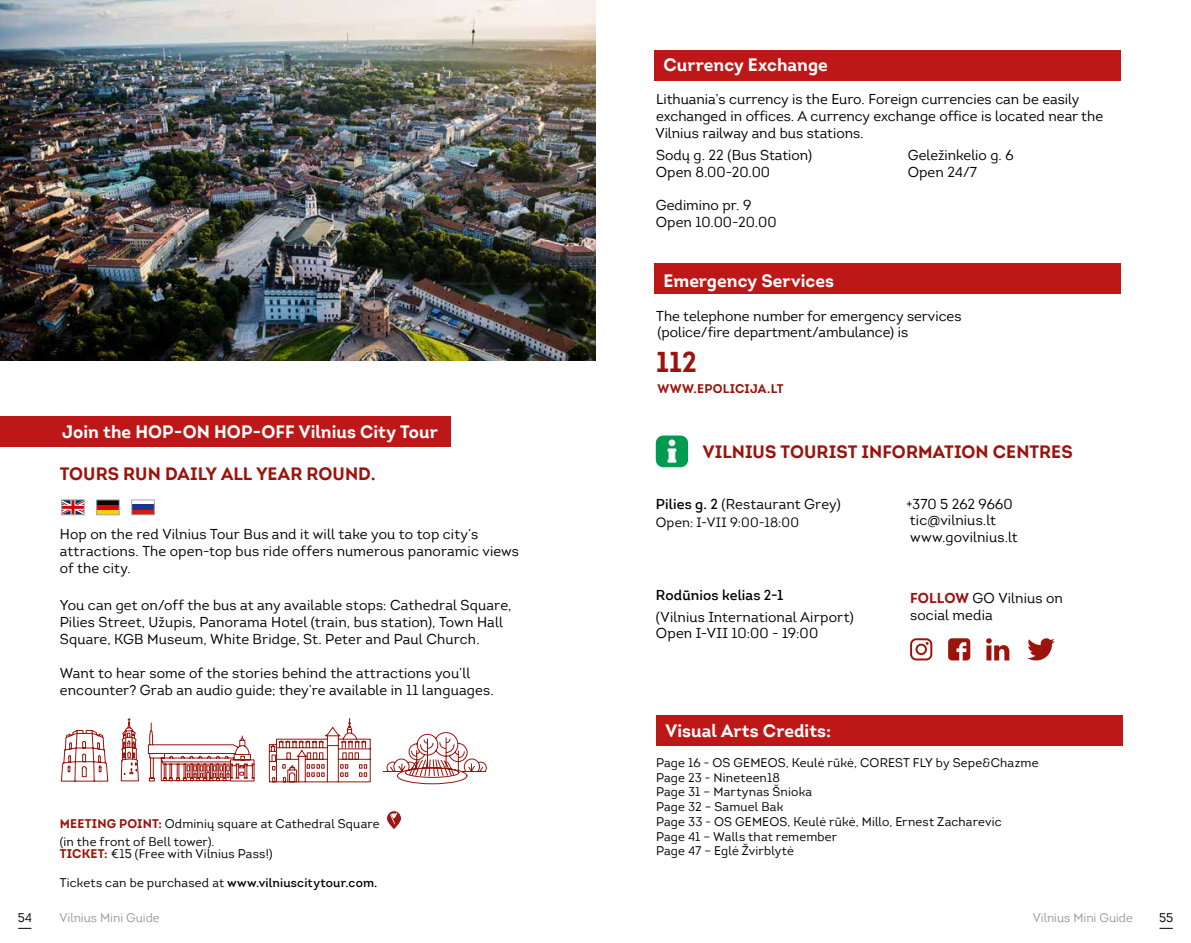
<style>
.page{position:relative;width:1191px;height:943px;background:#fff}
.page>*{position:absolute;margin:0;border:0;box-sizing:border-box;transform-origin:0 0}
.t1{font:700 28px "Intro";color:#9b130d}
.t2{font:700 17.5px "Intro";letter-spacing:.005em;color:#fff}
.t3{font:700 17.5px "Intro";letter-spacing:.005em;color:#9b130d}
.t4{font:14px/16.8px "Intro";letter-spacing:.005em;color:#000}
.t5{font:600 14px "Intro";letter-spacing:.01em;color:#000}
.t6{font:13.12px "Intro";letter-spacing:.02em;color:#000}
.t7{font:12.25px/14.7px "Intro";letter-spacing:.015em;color:#000}
.t8{font:600 12.25px "Intro";letter-spacing:.015em;color:#000}
.t9{font:12.25px "Intro";letter-spacing:-.005em;color:#9c9c9d}
.t10{font:700 12.25px "Intro";letter-spacing:.02em;color:#9b130d}
.s1{font-weight:700;color:#9b130d}
.s2{font-weight:400}
.s3{font-weight:600}
</style>
<div class="page">
<img style="left:0;top:0;width:595px;height:360px">
<div style="left:0;top:416px;width:450px;height:31px;background:#bd1717"></div>
<div style="left:656px;top:715px;width:466px;height:31px;background:#bd1717"></div>
<svg style="left:133px;top:504px;width:20px;height:1px"></svg>
<div style="left:132px;top:507px;width:22px;height:8px;background:#d01e10"></div>
<div style="left:132px;top:505px;width:22px;height:5px;background:#22338b"></div>
<div style="left:131px;top:499px;width:24px;height:16px;border:1px solid #a6a8ab"></div>
<div style="left:97px;top:500px;width:22px;height:15px;background:#0b0904"></div>
<div style="left:97px;top:505px;width:22px;height:10px;background:#d7060f"></div>
<div style="left:97px;top:510px;width:22px;height:5px;background:#ffcf00"></div>
<div style="left:96px;top:499px;width:24px;height:16px;border:1px solid #a6a8ab"></div>
<svg style="left:63px;top:501px;width:19px;height:12px"></svg>
<div style="left:61px;top:499px;width:23px;height:16px;border:1px solid #a6a8ab"></div>
<div style="left:654px;top:263px;width:466px;height:31px;background:#bd1717"></div>
<div style="left:654px;top:50px;width:466px;height:31px;background:#bd1717"></div>
<svg style="left:386px;top:810px;width:15px;height:19px"></svg>
<div style="left:386px;top:810px;width:16px;height:20px;border:1px solid #fff;border-radius:8px"></div>
<svg style="left:390px;top:814px;width:5px;height:10px"></svg>
<svg style="left:391px;top:812px;width:6px;height:7px"></svg>
<svg style="left:61px;top:718px;width:426px;height:66px"></svg>
<div style="left:656px;top:435px;width:32px;height:32px;background:#009b50;border-radius:7px"></div>
<svg style="left:667px;top:439px;width:9px;height:23px"></svg>
<svg style="left:910px;top:638px;width:22px;height:22px"></svg>
<svg style="left:948px;top:638px;width:22px;height:22px"></svg>
<svg style="left:986px;top:638px;width:23px;height:22px"></svg>
<svg style="left:1027px;top:638px;width:27px;height:23px"></svg>
<p class="t2" style="left:663px;top:54px;width:166px">Currency Exchange</p>
<p class="t4" style="left:655px;top:91px;width:449px">Lithuania’s currency is the Euro. Foreign currencies can be easily exchanged in offices. A currency exchange office is located near the<br>Vilnius railway and bus stations.</p>
<p class="t4" style="left:656px;top:146px;width:158px">Sodų g. 22 (Bus Station)</p>
<p class="t4" style="left:908px;top:146px;width:107px">Geležinkelio g. 6</p>
<p class="t4" style="left:656px;top:163px;width:116px">Open 8.00-20.00</p>
<p class="t4" style="left:908px;top:163px;width:71px">Open 24/7</p>
<p class="t4" style="left:656px;top:197px;width:122px">Gedimino pr. 9<br>Open 10.00-20.00</p>
<p class="t2" style="left:62px;top:420px;width:377px">Join the HOP-ON HOP-OFF Vilnius City Tour</p>
<p class="t3" style="left:60px;top:463px;width:317px">TOURS RUN DAILY ALL YEAR ROUND.</p>
<p class="t4" style="left:60px;top:525px;width:461px">Hop on the red Vilnius Tour Bus and it will take you to top city’s attractions. The open-top bus ride offers numerous panoramic views of the city.</p>
<p class="t4" style="left:60px;top:597px;width:453px">You can get on/off the bus at any available stops: Cathedral Square,<br>Pilies Street, Užupis, Panorama Hotel (train, bus station), Town Hall<br>Square, KGB Museum, White Bridge, St. Peter and Paul Church.</p>
<p class="t4" style="left:60px;top:664px;width:435px">Want to hear some of the stories behind the attractions you’ll encounter? Grab an audio guide; they’re available in 11 languages.</p>
<p class="t7" style="left:60px;top:815px;width:321px;line-height:17.5px"><span class="s1">MEETING POINT:</span> Odminių square at Cathedral Square (in the front of Bell tower).</p>
<p class="t7" style="left:60px;top:846px;width:214px"><span class="s1">TICKET:</span> €15 (Free with Vilnius Pass!)</p>
<p class="t8" style="left:60px;top:875px;width:319px"><span class="s2">Tickets can be purchased at</span> www.vilniuscitytour.com.</p>
<p class="t2" style="left:663px;top:270px;width:172px">Emergency Services</p>
<p class="t4" style="left:656px;top:307px;width:307px">The telephone number for emergency services (police/fire department/ambulance) is</p>
<h1 class="t1" style="left:656px;top:345px;width:42px">112</h1>
<p class="t10" style="left:657px;top:381px;width:128px">WWW.EPOLICIJA.LT</p>
<p class="t3" style="left:702px;top:441px;width:371px">VILNIUS TOURIST INFORMATION CENTRES</p>
<p class="t4" style="left:656px;top:495px;width:186px"><span class="s3">Pilies g. 2</span> (Restaurant Grey)</p>
<p class="t6" style="left:655px;top:515px;width:145px">Open: I-VII 9:00-18:00</p>
<p class="t5" style="left:656px;top:586px;width:129px">Rodūnios kelias 2-1</p>
<p class="t4" style="left:656px;top:608px;width:200px">(Vilnius International Airport)<br>Open I-VII 10:00 - 19:00</p>
<p class="t2" style="left:665px;top:719px;width:167px">Visual Arts Credits:</p>
<p class="t4" style="left:906px;top:495px;width:113px">+370 5 262 9660 tic@vilnius.lt www.govilnius.lt</p>
<p class="t4" style="left:910px;top:590px;width:154px"><span class="s1">FOLLOW</span> GO Vilnius on social media</p>
<p class="t7" style="left:656px;top:755px;width:384px">Page 16 - OS GEMEOS, Keulė rūkė, COREST FLY by Sepe&amp;Chazme<br>Page 23 - Nineteen18<br>Page 31 – Martynas Šnioka<br>Page 32 – Samuel Bak<br>Page 33 - OS GEMEOS, Keulė rūkė, Millo, Ernest Zacharevic<br>Page 41 – Walls that remember<br>Page 47 – Eglė Žvirblytė</p>
<p class="t7" style="left:18px;top:910px;width:16px">54</p>
<p class="t9" style="left:60px;top:910px;width:102px">Vilnius Mini Guide</p>
<p class="t9" style="left:1032px;top:910px;width:102px">Vilnius Mini Guide</p>
<p class="t7" style="left:1159px;top:910px;width:16px">55</p>
</div>
